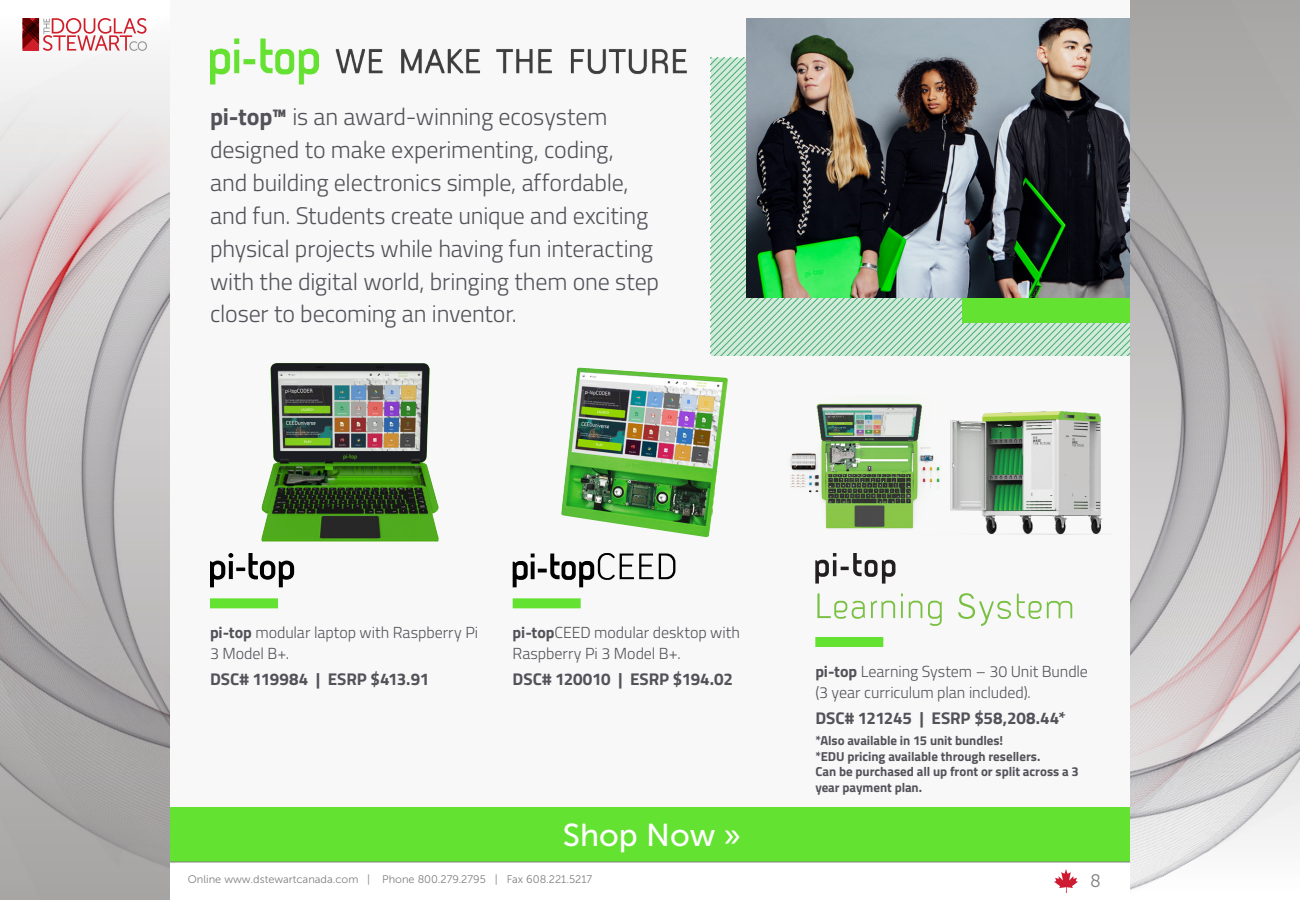
<style>
.page{position:relative;width:1300px;height:900px;background:#fff}
.page>*{position:absolute;margin:0;border:0;box-sizing:border-box;transform-origin:0 0}
.t1{font:31.6px "Museo Sans 500";color:#fff}
.t2{font:300 24px/32.9px "Titillium";letter-spacing:-.01em;color:#545259}
.t3{font:18px "Museo Sans 300";color:#808080}
.t4{font:700 17px "Titillium";letter-spacing:-.005em;color:#545259}
.t5{font:300 16px/21px "Titillium";letter-spacing:-.005em;color:#545259}
.t6{font:700 13px/15.6px "Titillium";letter-spacing:-.005em;color:#545259}
.t7{font:11px "Museo Sans 300";color:#808080}
.s1{font-weight:700}
</style>
<div class="page">
<div style="left:147px;top:0;width:1024px;height:885px;background:#f8f8f8"></div>
<img style="left:210px;top:38px;width:476px;height:46px">
<svg style="left:210px;top:553px;width:84px;height:34px"></svg>
<div style="left:210px;top:598px;width:68px;height:10px;background:#64e231"></div>
<svg style="left:513px;top:553px;width:162px;height:34px"></svg>
<div style="left:513px;top:598px;width:68px;height:10px;background:#64e231"></div>
<svg style="left:815px;top:553px;width:80px;height:31px"></svg>
<svg style="left:817px;top:593px;width:48px;height:26px"></svg>
<svg style="left:871px;top:601px;width:24px;height:17px"></svg>
<svg style="left:901px;top:593px;width:2px;height:25px"></svg>
<svg style="left:909px;top:601px;width:13px;height:17px"></svg>
<svg style="left:928px;top:601px;width:14px;height:25px"></svg>
<svg style="left:958px;top:593px;width:53px;height:33px"></svg>
<svg style="left:1017px;top:594px;width:55px;height:25px"></svg>
<div style="left:815px;top:637px;width:68px;height:10px;background:#64e231"></div>
<svg style="left:711px;top:58px;width:419px;height:298px;background:#b4ddc4"></svg>
<div style="left:962px;top:250px;width:218px;height:73px;background:#64e231"></div>
<img style="left:746px;top:18px;width:384px;height:280px">
<div style="left:155px;top:807px;width:1004px;height:55px;background:#64e231"></div>
<img style="left:950px;top:411px;width:153px;height:124px">
<img style="left:790px;top:403px;width:150px;height:126px">
<img style="left:561px;top:368px;width:167px;height:169px">
<img style="left:261px;top:363px;width:178px;height:178px">
<svg style="left:170px;top:862px;width:960px;height:1px"></svg>
<img style="left:1130px;top:0;width:170px;height:890px">
<img style="left:0;top:18px;width:170px;height:882px">
<svg style="left:23px;top:18px;width:124px;height:33px"></svg>
<svg style="left:1054px;top:869px;width:24px;height:24px"></svg>
<p class="t2" style="left:210px;top:99px;width:451px"><span class="s1">pi-top™</span> is an award-winning ecosystem designed to make experimenting, coding,<br>and building electronics simple, affordable, and fun. Students create unique and exciting physical projects while having fun interacting with the digital world, bringing them one step closer to becoming an inventor.</p>
<p class="t5" style="left:210px;top:621px;width:270px"><span class="s1">pi-top</span> modular laptop with Raspberry Pi<br>3 Model B+.</p>
<p class="t4" style="left:210px;top:666px;width:221px">DSC# 119984 | ESRP $413.91</p>
<p class="t5" style="left:513px;top:621px;width:229px"><span class="s1">pi-top</span>CEED modular desktop with<br>Raspberry Pi 3 Model B+.</p>
<p class="t4" style="left:513px;top:666px;width:222px">DSC# 120010 | ESRP $194.02</p>
<p class="t5" style="left:815px;top:660px;width:274px"><span class="s1">pi-top</span> Learning System – 30 Unit Bundle (3 year curriculum plan included).</p>
<p class="t4" style="left:815px;top:705px;width:252px">DSC# 121245 | ESRP $58,208.44*</p>
<p class="t6" style="left:815px;top:732px;width:265px">*Also available in 15 unit bundles!<br>*EDU pricing available through resellers.<br>Can be purchased all up front or split across a 3 year payment plan.</p>
<h1 class="t1" style="left:563px;top:818px;width:180px">Shop Now »</h1>
<p class="t7" style="left:188px;top:874px;width:406px">Online www.dstewartcanada.com | Phone 800.279.2795 | Fax 608.221.5217</p>
<p class="t3" style="left:1090px;top:871px;width:12px">8</p>
</div>
